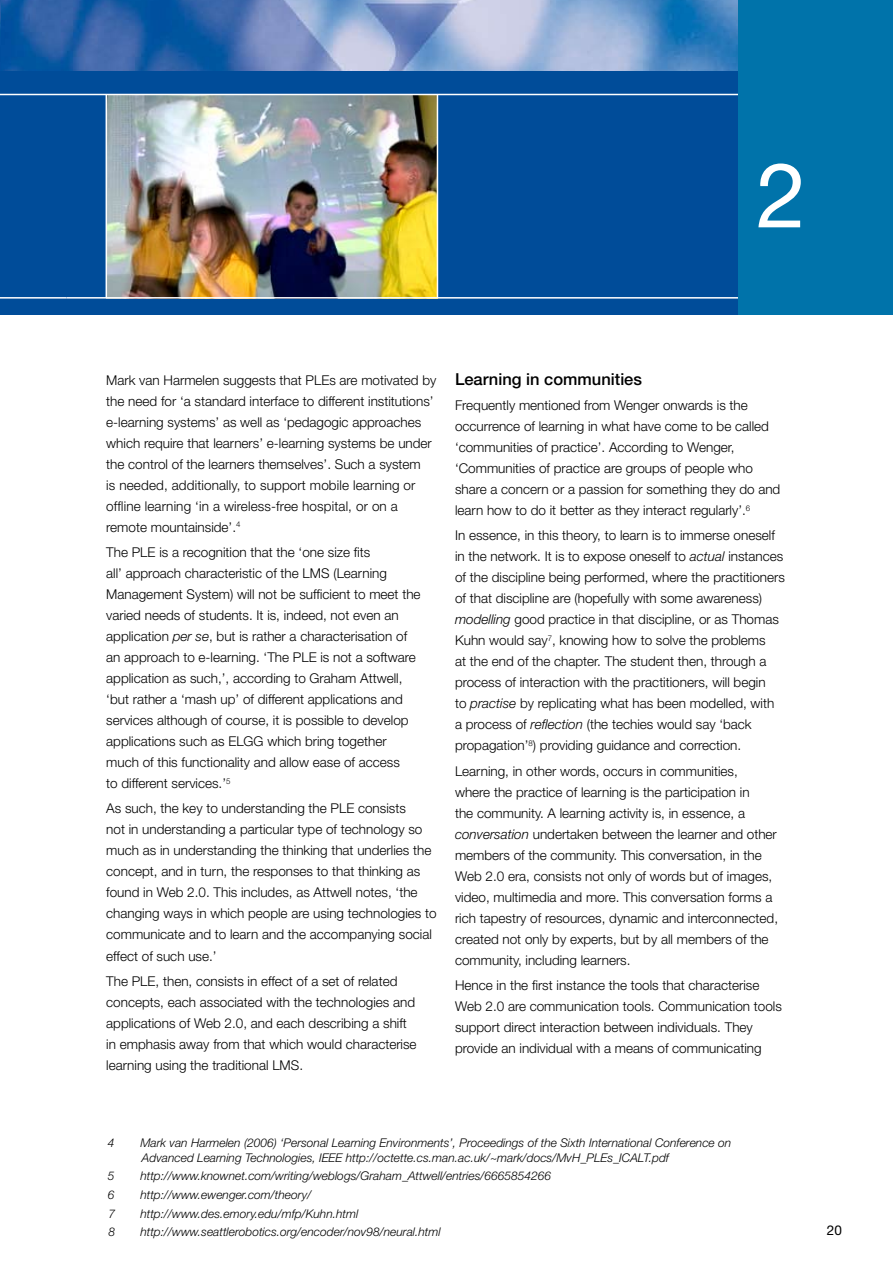
<style>
.page{position:relative;width:893px;height:1263px;background:#fff}
.page>*{position:absolute;margin:0;border:0;box-sizing:border-box;transform-origin:0 0}
.t1{font:90px "Helvetica Neue";color:#fff}
.t2{font:500 16.5px "Helvetica Neue";color:#000}
.t3{font:300 13.5px/21px "Helvetica Neue";color:#000}
.t4{font:13.5px "Helvetica Neue";color:#000}
.t5{font:italic 300 12px/14.4px "Helvetica Neue";color:#000}
.s1{font-style:italic}
</style>
<div class="page">
<div style="left:0;top:71px;width:893px;height:244px;background:#004c99"></div>
<img style="left:0;top:0;width:738px;height:71px">
<img style="left:107px;top:95px;width:330px;height:202px">
<hr style="left:0;top:94px;width:760px;height:1px;background:#fff">
<hr style="left:0;top:297px;width:66px;height:2px;background:#fff">
<hr style="left:66px;top:297px;width:744px;height:2px;background:#fff">
<div style="left:738px;top:0;width:155px;height:315px;background:#0073aa"></div>
<hr style="left:106px;top:94px;width:1px;height:204px;background:#fff">
<hr style="left:437px;top:94px;width:1px;height:204px;background:#fff">
<h1 class="t1" style="left:756px;top:142px;width:52px">2</h1>
<p class="t3" style="left:106px;top:369px;width:332px">Mark van Harmelen suggests that PLEs are motivated by the need for ‘a standard interface to different institutions’ e-learning systems’ as well as ‘pedagogic approaches which require that learners’ e-learning systems be under the control of the learners themselves’. Such a system<br>is needed, additionally, to support mobile learning or offline learning ‘in a wireless-free hospital, or on a remote mountainside’.<sup>4</sup></p>
<p class="t3" style="left:106px;top:542px;width:316px">The PLE is a recognition that the ‘one size fits<br>all’ approach characteristic of the LMS (Learning Management System) will not be sufficient to meet the varied needs of students. It is, indeed, not even an application <span class="s1">per se</span>, but is rather a characterisation of an approach to e-learning. ‘The PLE is not a software application as such,’, according to Graham Attwell, ‘but rather a ‘mash up’ of different applications and services although of course, it is possible to develop applications such as ELGG which bring together much of this functionality and allow ease of access<br>to different services.’<sup>5</sup></p>
<p class="t3" style="left:106px;top:798px;width:332px">As such, the key to understanding the PLE consists<br>not in understanding a particular type of technology so much as in understanding the thinking that underlies the concept, and in turn, the responses to that thinking as found in Web 2.0. This includes, as Attwell notes, ‘the changing ways in which people are using technologies to communicate and to learn and the accompanying social effect of such use.’</p>
<p class="t3" style="left:106px;top:970px;width:312px">The PLE, then, consists in effect of a set of related concepts, each associated with the technologies and applications of Web 2.0, and each describing a shift in emphasis away from that which would characterise learning using the traditional LMS.</p>
<p class="t2" style="left:455px;top:369px;width:189px">Learning in communities</p>
<p class="t3" style="left:455px;top:395px;width:327px">Frequently mentioned from Wenger onwards is the occurrence of learning in what have come to be called ‘communities of practice’. According to Wenger, ‘Communities of practice are groups of people who share a concern or a passion for something they do and learn how to do it better as they interact regularly’.<sup>6</sup></p>
<p class="t3" style="left:455px;top:525px;width:331px">In essence, in this theory, to learn is to immerse oneself in the network. It is to expose oneself to <span class="s1">actual</span> instances of the discipline being performed, where the practitioners of that discipline are (hopefully with some awareness) <span class="s1">modelling</span> good practice in that discipline, or as Thomas Kuhn would say<sup>7</sup>, knowing how to solve the problems<br>at the end of the chapter. The student then, through a process of interaction with the practitioners, will begin<br>to <span class="s1">practise</span> by replicating what has been modelled, with<br>a process of <span class="s1">reflection</span> (the techies would say ‘back propagation’<sup>8</sup>) providing guidance and correction.</p>
<p class="t3" style="left:455px;top:760px;width:325px">Learning, in other words, occurs in communities,<br>where the practice of learning is the participation in<br>the community. A learning activity is, in essence, a <span class="s1">conversation</span> undertaken between the learner and other members of the community. This conversation, in the Web 2.0 era, consists not only of words but of images, video, multimedia and more. This conversation forms a rich tapestry of resources, dynamic and interconnected, created not only by experts, but by all members of the community, including learners.</p>
<p class="t3" style="left:455px;top:974px;width:328px">Hence in the first instance the tools that characterise Web 2.0 are communication tools. Communication tools support direct interaction between individuals. They provide an individual with a means of communicating</p>
<p class="t5" style="left:108px;top:1136px;width:8px">4</p>
<p class="t5" style="left:140px;top:1136px;width:592px">Mark van Harmelen (2006) ‘Personal Learning Environments’, Proceedings of the Sixth International Conference on<br>Advanced Learning Technologies, IEEE http://octette.cs.man.ac.uk/~mark/docs/MvH_PLEs_ICALT.pdf</p>
<p class="t5" style="left:108px;top:1169px;width:8px">5</p>
<p class="t5" style="left:140px;top:1169px;width:412px">http://www.knownet.com/writing/weblogs/Graham_Attwell/entries/6665854266</p>
<p class="t5" style="left:108px;top:1187px;width:8px">6</p>
<p class="t5" style="left:140px;top:1187px;width:172px">http://www.ewenger.com/theory/</p>
<p class="t5" style="left:108px;top:1206px;width:8px">7</p>
<p class="t5" style="left:140px;top:1206px;width:219px">http://www.des.emory.edu/mfp/Kuhn.html</p>
<p class="t5" style="left:108px;top:1225px;width:8px">8</p>
<p class="t5" style="left:140px;top:1225px;width:302px">http://www.seattlerobotics.org/encoder/nov98/neural.html</p>
<p class="t4" style="left:827px;top:1222px;width:17px">20</p>
</div>
